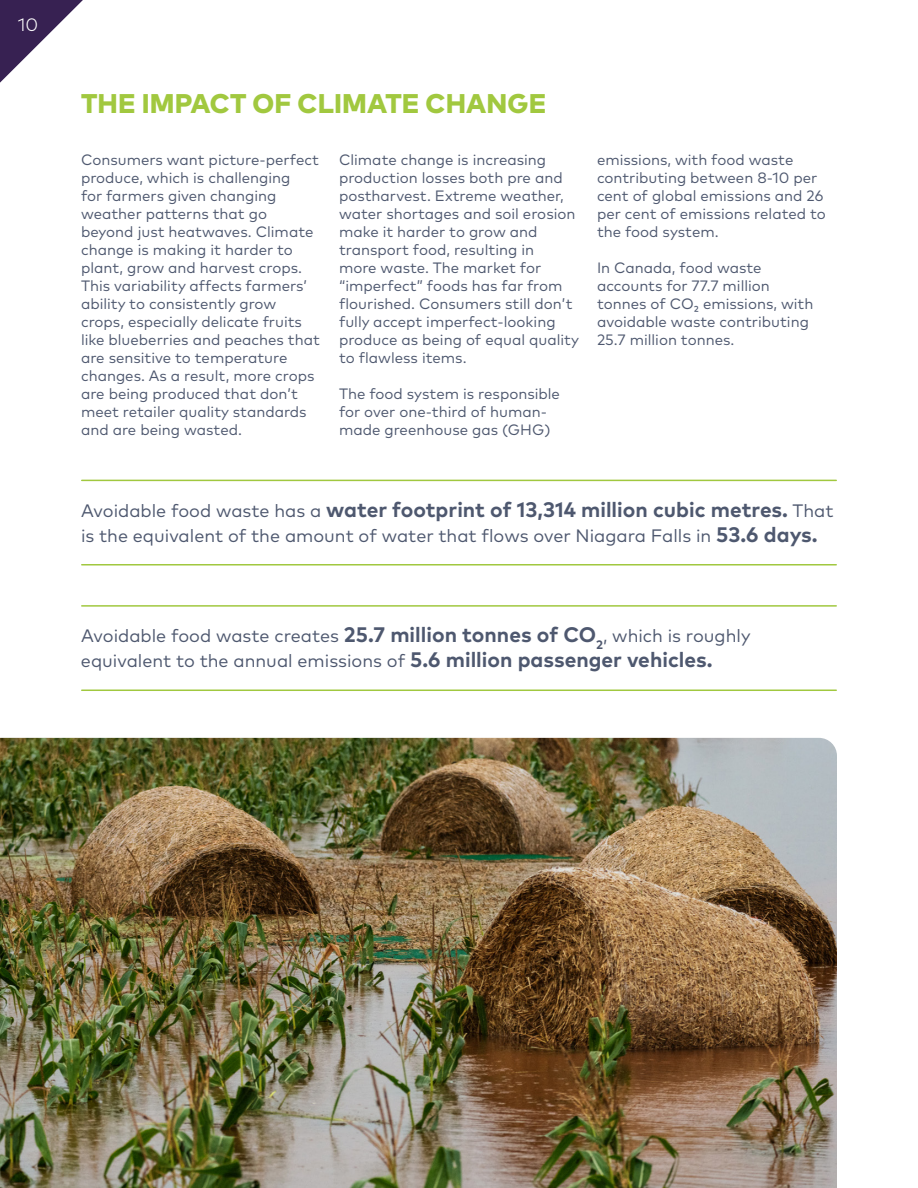
<style>
.page{position:relative;width:918px;height:1188px;background:#fff}
.page>*{position:absolute;margin:0;border:0;box-sizing:border-box;transform-origin:0 0}
.t1{font:800 27px "Mark OT";letter-spacing:.005em;color:#a1c83f}
.t2{font:700 21px "Mark OT";color:#4e586f}
.t3{font:18px/25.2px "Mark OT";color:#4e586f}
.t4{font:300 18px "Mark OT";color:#fff}
.t5{font:15px/18px "Mark OT";color:#4e586f}
.s1{font-weight:400;font-size:18px}
.s2{font-weight:700;font-size:21px}
</style>
<div class="page">
<svg style="left:0;top:0;width:83px;height:83px"></svg>
<hr style="left:82px;top:480px;width:754px;height:1px;background:#a1c83f">
<hr style="left:82px;top:564px;width:754px;height:2px;background:#a1c83f">
<hr style="left:82px;top:605px;width:754px;height:2px;background:#a1c83f">
<hr style="left:82px;top:690px;width:754px;height:1px;background:#a1c83f">
<img style="left:0;top:738px;width:837px;height:450px">
<p class="t4" style="left:18px;top:14px;width:22px">10</p>
<h1 class="t1" style="left:81px;top:86px;width:467px">THE IMPACT OF CLIMATE CHANGE</h1>
<p class="t5" style="left:81px;top:151px;width:240px">Consumers want picture-perfect produce, which is challenging<br>for farmers given changing weather patterns that go beyond just heatwaves. Climate change is making it harder to plant, grow and harvest crops.<br>This variability affects farmers’ ability to consistently grow crops, especially delicate fruits like blueberries and peaches that are sensitive to temperature changes. As a result, more crops are being produced that don’t meet retailer quality standards and are being wasted.</p>
<p class="t5" style="left:339px;top:151px;width:242px">Climate change is increasing production losses both pre and postharvest. Extreme weather, water shortages and soil erosion make it harder to grow and transport food, resulting in<br>more waste. The market for “imperfect” foods has far from flourished. Consumers still don’t fully accept imperfect-looking produce as being of equal quality to flawless items.</p>
<p class="t5" style="left:339px;top:385px;width:223px">The food system is responsible for over one-third of human&shy;made greenhouse gas (GHG)</p>
<p class="t5" style="left:597px;top:151px;width:230px">emissions, with food waste contributing between 8-10 per cent of global emissions and 26 per cent of emissions related to the food system.</p>
<p class="t5" style="left:597px;top:259px;width:218px">In Canada, food waste accounts for 77.7 million tonnes of CO₂ emissions, with avoidable waste contributing<br>25.7 million tonnes.</p>
<h2 class="t2" style="left:81px;top:496px;width:754px"><span class="s1">Avoidable food waste has a</span> water footprint of 13,314 million cubic metres. <span class="s1">That</span></h2>
<p class="t3" style="left:81px;top:523px;width:738px">is the equivalent of the amount of water that flows over Niagara Falls in <span class="s2">53.6 days.</span></p>
<p class="t3" style="left:81px;top:623px;width:671px">Avoidable food waste creates <span class="s2">25.7 million tonnes of CO</span><sub>2</sub>, which is roughly equivalent to the annual emissions of <span class="s2">5.6 million passenger vehicles.</span></p>
</div>
